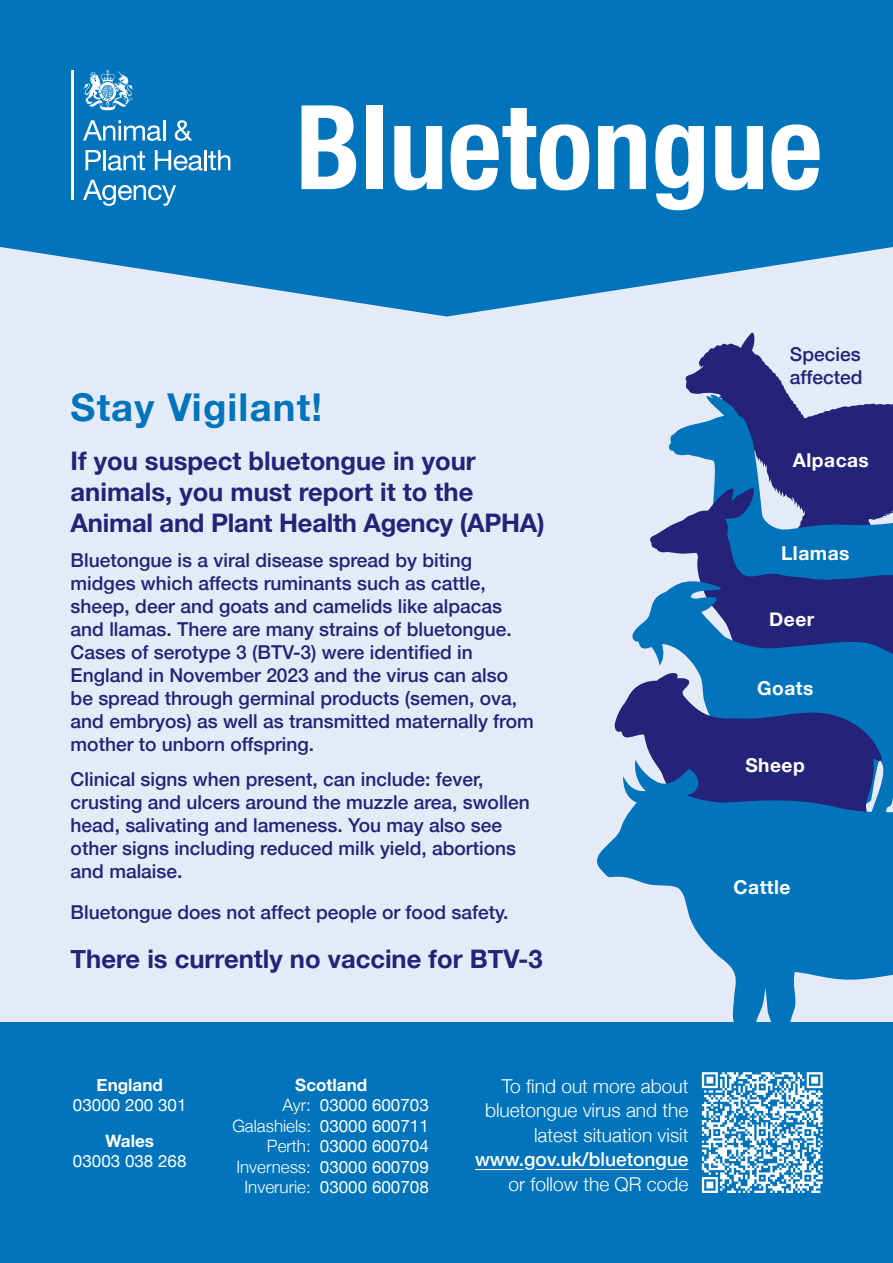
<style>
.page{position:relative;width:893px;height:1263px;background:#fff}
.page>*{position:absolute;margin:0;border:0;box-sizing:border-box;transform-origin:0 0}
.t1{font:700 condensed 117.15px "Helvetica Neue";color:#fff}
.t2{font:700 38.4px "Helvetica Neue";letter-spacing:.03em;color:#0174bc}
.t3{font:700 25.5px/30.6px "Helvetica Neue";color:#252279}
.t4{font:500 19.2px/23px "Helvetica Neue";color:#252279}
.t5{font:300 19.2px/24.5px "Helvetica Neue";color:#fff;text-align:right}
.t6{font:700 19.2px "Helvetica Neue";letter-spacing:.025em;color:#fff}
.t7{font:17.1px "Helvetica Neue";color:#fff}
.t8{font:300 17.1px "Helvetica Neue";color:#fff}
.t9{font:700 17.1px "Helvetica Neue";color:#fff}
.s1{font-weight:300}
.s2{font-weight:400}
.s3{font-weight:500;color:#0174bc}
</style>
<div class="page">
<div style="left:0;top:206px;width:893px;height:1057px;background:#e5ebf6"></div>
<svg style="left:0;top:0;width:893px;height:317px;background:#1b81c2"></svg>
<hr style="left:71px;top:70px;width:2px;height:130px;background:#fff">
<svg style="left:83px;top:70px;width:51px;height:40px"></svg>
<svg style="left:85px;top:150px;width:16px;height:20px"></svg>
<hr style="left:103px;top:150px;width:3px;height:20px;background:#fff">
<svg style="left:108px;top:151px;width:37px;height:20px"></svg>
<svg style="left:155px;top:150px;width:47px;height:21px"></svg>
<hr style="left:204px;top:150px;width:3px;height:20px;background:#fff">
<svg style="left:208px;top:150px;width:22px;height:20px"></svg>
<svg style="left:83px;top:120px;width:78px;height:21px"></svg>
<hr style="left:163px;top:120px;width:2px;height:20px;background:#fff">
<svg style="left:175px;top:120px;width:17px;height:21px"></svg>
<svg style="left:83px;top:180px;width:93px;height:26px"></svg>
<svg style="left:685px;top:332px;width:104px;height:63px;fill:#252279"></svg>
<svg style="left:669px;top:395px;width:224px;height:92px;fill:#252279"></svg>
<svg style="left:650px;top:487px;width:243px;height:90px"></svg>
<svg style="left:632px;top:577px;width:261px;height:183px;background:#2e5da4"></svg>
<svg style="left:614px;top:671px;width:270px;height:89px;background:#2e579f"></svg>
<svg style="left:597px;top:760px;width:296px;height:262px;fill:#0174bc"></svg>
<div style="left:0;top:1022px;width:893px;height:241px;background:#0174bc"></div>
<hr style="left:475px;top:1169px;width:213px;height:1px;background:#fff">
<svg style="left:702px;top:1072px;width:121px;height:121px"></svg>
<p class="t1" style="left:296px;top:50px;width:528px">Bluetongue</p>
<p class="t2" style="left:71px;top:378px;width:253px">Stay Vigilant!</p>
<p class="t3" style="left:71px;top:446px;width:475px">If you suspect bluetongue in your animals, you must report it to the<br>Animal and Plant Health Agency (APHA)</p>
<p class="t4" style="left:71px;top:547px;width:465px">Bluetongue is a viral disease spread by biting midges which affects ruminants such as cattle, sheep, deer and goats and camelids like alpacas and llamas. There are many strains of bluetongue.<br>Cases of serotype 3 (BTV-3) were identified in England in November 2023 and the virus can also be spread through germinal products (semen, ova, and embryos) as well as transmitted maternally from mother to unborn offspring.</p>
<p class="t4" style="left:71px;top:766px;width:461px">Clinical signs when present, can include: fever, crusting and ulcers around the muzzle area, swollen head, salivating and lameness. You may also see other signs including reduced milk yield, abortions and malaise.</p>
<p class="t4" style="left:71px;top:899px;width:439px">Bluetongue does not affect people or food safety.</p>
<p class="t3" style="left:71px;top:944px;width:473px">There is currently no vaccine for BTV-3</p>
<p class="t9" style="left:97px;top:1071px;width:68px">England</p>
<p class="t7" style="left:73px;top:1093px;width:115px">03000 200 301</p>
<p class="t9" style="left:105px;top:1127px;width:50px">Wales</p>
<p class="t7" style="left:73px;top:1149px;width:115px">03003 038 268</p>
<p class="t9" style="left:295px;top:1071px;width:73px">Scotland</p>
<p class="t7" style="left:282px;top:1093px;width:148px"><span class="s1">Ayr:</span> 03000 600703</p>
<p class="t8" style="left:232px;top:1112px;width:198px">Galashiels: <span class="s2">03000 600711</span></p>
<p class="t7" style="left:267px;top:1134px;width:163px"><span class="s1">Perth:</span> 03000 600704</p>
<p class="t7" style="left:236px;top:1154px;width:194px"><span class="s1">Inverness:</span> 03000 600709</p>
<p class="t7" style="left:245px;top:1175px;width:186px"><span class="s1">Inverurie:</span> 03000 600708</p>
<p class="t5" style="left:475px;top:1072px;width:215px">To find out more about bluetongue virus and the latest situation visit <span class="s3">www.gov.uk/bluetongue </span>or follow the QR code</p>
<p class="t4" style="left:790px;top:341px;width:74px">Species affected</p>
<p class="t6" style="left:793px;top:445px;width:77px">Alpacas</p>
<p class="t6" style="left:781px;top:538px;width:70px">Llamas</p>
<p class="t6" style="left:769px;top:604px;width:47px">Deer</p>
<p class="t6" style="left:757px;top:673px;width:58px">Goats</p>
<p class="t6" style="left:745px;top:750px;width:61px">Sheep</p>
<p class="t6" style="left:733px;top:872px;width:59px">Cattle</p>
</div>
